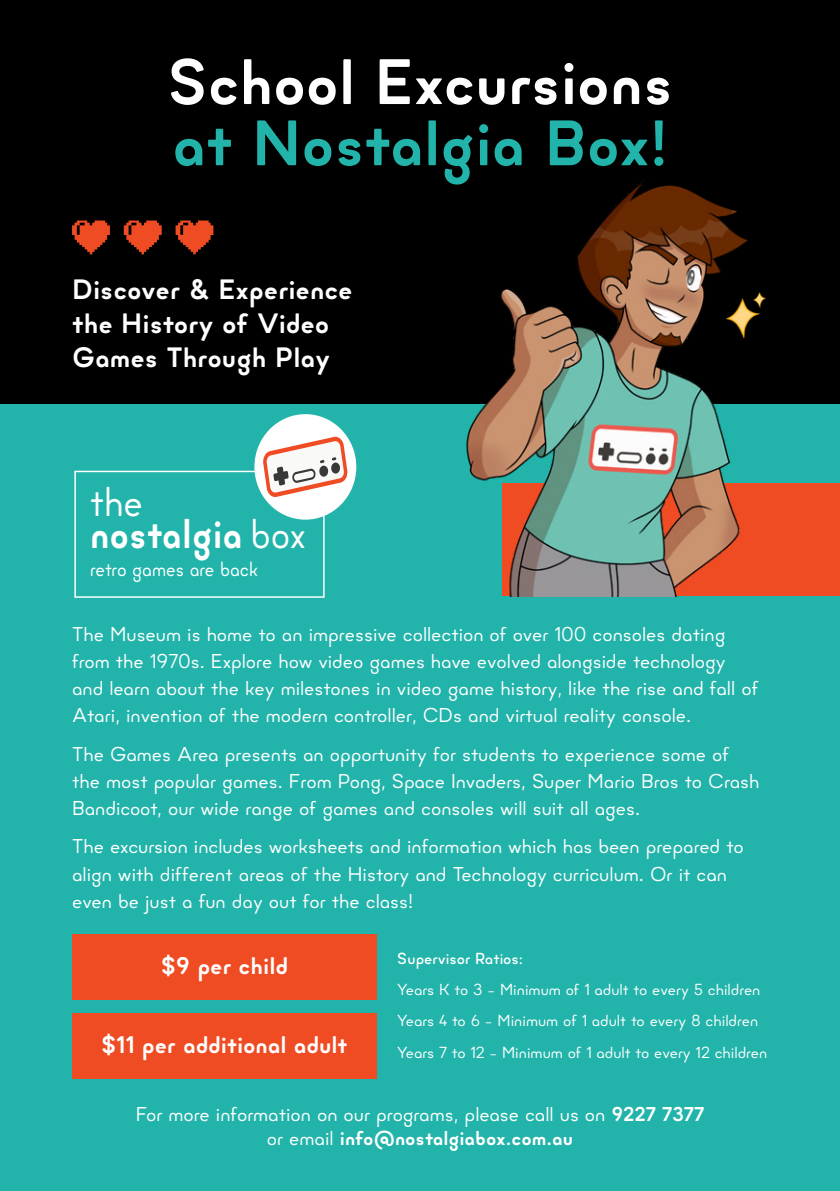
<style>
.page{position:relative;width:840px;height:1191px;background:#fff}
.page>*{position:absolute;margin:0;border:0;box-sizing:border-box;transform-origin:0 0}
.t1{font:700 64px "Minimo";color:#fff}
.t2{font:700 64px "Minimo";color:#22b4aa}
.t3{font:700 41.6px/32.4px "Minimo";color:#fff;scale:.91 1}
.t4{font:700 28px/33.6px "Minimo";color:#fff}
.t5{font:700 24px "Minimo";color:#fff}
.t6{font:20.6px "Minimo";color:#fff;scale:.91 1}
.t7{font:20px/27.2px "Minimo";color:#fff}
.t8{font:16px/31.4px "Minimo";color:#fff}
.t9{font:500 16px "Minimo";color:#fff}
.s1{font-weight:400}
.s2{font-weight:700}
</style>
<div class="page">
<div style="left:0;top:0;width:839px;height:405px;background:#000"></div>
<div style="left:0;top:405px;width:839px;height:786px;background:#22b4aa"></div>
<div style="left:74px;top:471px;width:250px;height:127px;border:1px solid #fff"></div>
<div style="left:254px;top:414px;width:102px;height:106px;background:#fff;border-radius:50%"></div>
<svg style="left:262px;top:437px;width:85px;height:60px"></svg>
<svg style="left:72px;top:220px;width:38px;height:34px"></svg>
<svg style="left:124px;top:220px;width:38px;height:34px"></svg>
<svg style="left:175px;top:220px;width:38px;height:34px"></svg>
<div style="left:502px;top:483px;width:337px;height:113px;background:#f04c23"></div>
<div style="left:72px;top:934px;width:304px;height:65px;background:#f04c23"></div>
<div style="left:72px;top:1013px;width:304px;height:65px;background:#f04c23"></div>
<img style="left:369px;top:180px;width:459px;height:416px">
<h1 class="t1" style="left:167px;top:38px;width:507px">School Excursions</h1>
<h1 class="t2" style="left:172px;top:99px;width:497px">at Nostalgia Box!</h1>
<h3 class="t4" style="left:72px;top:272px;width:282px">Discover &amp; Experience the History of Video<br>Games Through Play</h3>
<h2 class="t3" style="left:90px;top:484px;width:238px"><span class="s1">the </span>nostalgia <span class="s1">box</span></h2>
<p class="t6" style="left:90px;top:555px;width:186px">retro games are back</p>
<p class="t7" style="left:72px;top:620px;width:687px">The Museum is home to an impressive collection of over 100 consoles dating from the 1970s. Explore how video games have evolved alongside technology and learn about the key milestones in video game history, like the rise and fall of Atari, invention of the modern controller, CDs and virtual reality console.</p>
<p class="t7" style="left:72px;top:740px;width:688px">The Games Area presents an opportunity for students to experience some of the most popular games. From Pong, Space Invaders, Super Mario Bros to Crash<br>Bandicoot, our wide range of games and consoles will suit all ages.</p>
<p class="t7" style="left:72px;top:833px;width:672px">The excursion includes worksheets and information which has been prepared to align with different areas of the History and Technology curriculum. Or it can even be just a fun day out for the class!</p>
<p class="t9" style="left:396px;top:947px;width:128px">Supervisor Ratios:</p>
<p class="t8" style="left:396px;top:973px;width:372px">Years K to 3 – Minimum of 1 adult to every 5 children<br>Years 4 to 6 – Minimum of 1 adult to every 8 children<br>Years 7 to 12 – Minimum of 1 adult to every 12 children</p>
<p class="t5" style="left:161px;top:949px;width:129px">$9 per child</p>
<p class="t5" style="left:101px;top:1028px;width:248px">$11 per additional adult</p>
<p class="t7" style="left:136px;top:1101px;width:569px;line-height:24px;text-align:center">For more information on our programs, please call us on <span class="s2">9227 7377 </span>or email <span class="s2">info@nostalgiabox.com.au</span></p>
</div>
